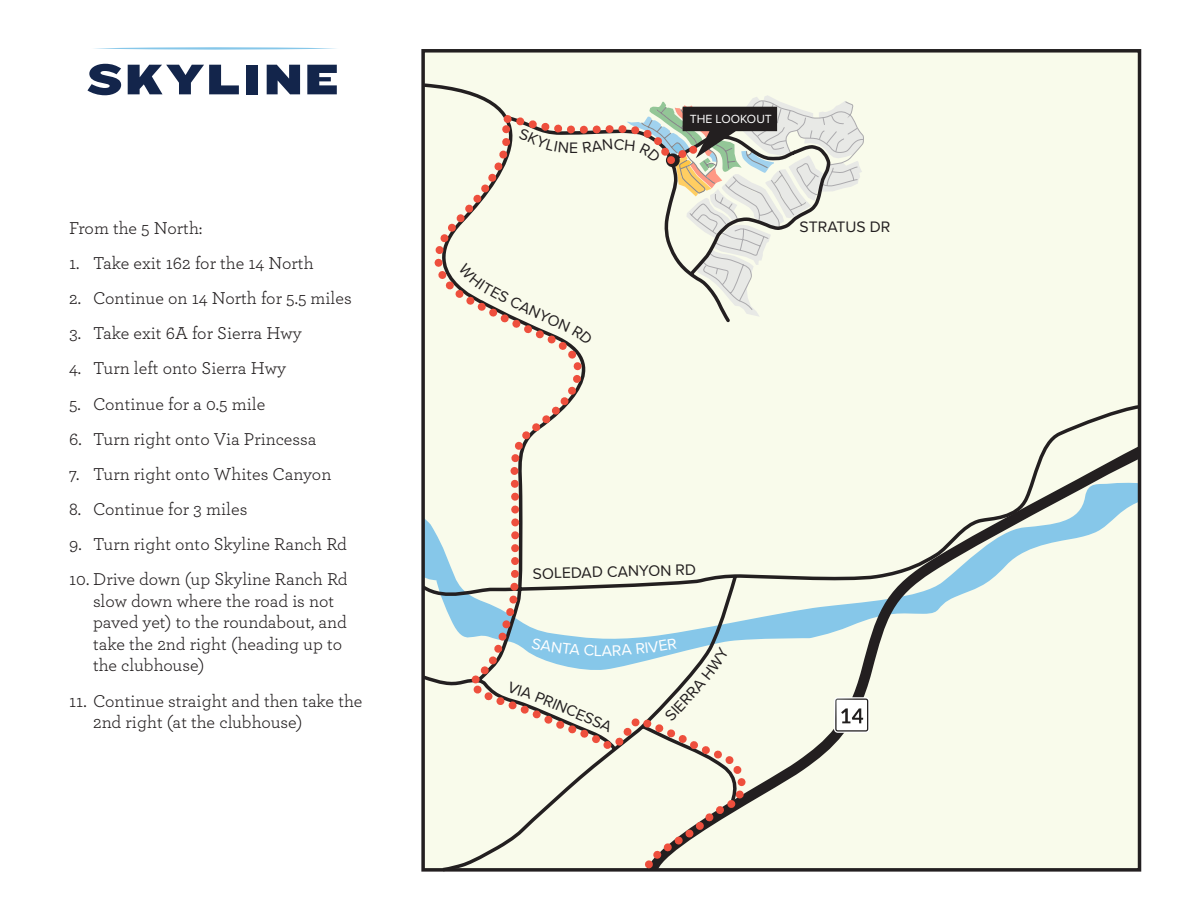
<style>
.page{position:relative;width:1188px;height:918px;background:#fff}
.page>*{position:absolute;margin:0;border:0;box-sizing:border-box;transform-origin:0 0}
.t1{font:18px/21.6px "Archer";color:#231f20}
.t2{font:15.75px "Proxima Nova";color:#231f20}
.t3{font:12.3px "Proxima Nova";color:#fff}
</style>
<div class="page">
<div style="left:424px;top:51px;width:717px;height:819px;background:#f9fbeb"></div>
<svg style="left:425px;top:83px;width:712px;height:717px"></svg>
<svg style="left:834px;top:697px;width:36px;height:36px"></svg>
<svg style="left:835px;top:699px;width:33px;height:33px"></svg>
<svg style="left:421px;top:115px;width:334px;height:757px"></svg>
<svg style="left:94px;top:47px;width:242px;height:3px"></svg>
<svg style="left:87px;top:64px;width:34px;height:31px"></svg>
<svg style="left:128px;top:65px;width:111px;height:29px"></svg>
<div style="left:246px;top:65px;width:12px;height:29px;background:#13254b"></div>
<svg style="left:267px;top:65px;width:33px;height:29px"></svg>
<svg style="left:307px;top:65px;width:30px;height:29px"></svg>
<svg style="left:506px;top:638px;width:223px;height:94px"></svg>
<svg style="left:458px;top:95px;width:406px;height:250px"></svg>
<p class="t1" style="left:69px;top:216px;width:135px">From the 5 North:</p>
<p class="t1" style="left:69px;top:252px;width:246px">1. Take exit 162 for the 14 North</p>
<p class="t1" style="left:69px;top:287px;width:284px">2. Continue on 14 North for 5.5 miles</p>
<p class="t1" style="left:69px;top:322px;width:234px">3. Take exit 6A for Sierra Hwy</p>
<p class="t1" style="left:69px;top:357px;width:219px">4. Turn left onto Sierra Hwy</p>
<p class="t1" style="left:69px;top:392px;width:198px">5. Continue for a 0.5 mile</p>
<p class="t1" style="left:69px;top:427px;width:249px">6. Turn right onto Via Princessa</p>
<p class="t1" style="left:69px;top:462px;width:264px">7. Turn right onto Whites Canyon</p>
<p class="t1" style="left:69px;top:497px;width:180px">8. Continue for 3 miles</p>
<p class="t1" style="left:69px;top:532px;width:279px">9. Turn right onto Skyline Ranch Rd</p>
<p class="t1" style="left:93px;top:567px;width:256px;text-indent:-24px">10. Drive down (up Skyline Ranch Rd slow down where the road is not paved yet) to the roundabout, and take the 2nd right (heading up to the clubhouse)</p>
<p class="t1" style="left:93px;top:689px;width:271px;text-indent:-24px">11. Continue straight and then take the<br>2nd right (at the clubhouse)</p>
<p class="t2" style="left:569px;top:136px;width:11px">E</p>
<p class="t3" style="left:690px;top:110px;width:84px">THE LOOKOUT</p>
<p class="t2" style="left:800px;top:215px;width:92px">STRATUS DR</p>
<p class="t2" style="left:533px;top:561px;width:165px;rotate:-1deg">SOLEDAD CANYON RD</p>
<p class="t2" style="left:549px;top:688px;width:55px;rotate:23deg">RINCES</p>
</div>
